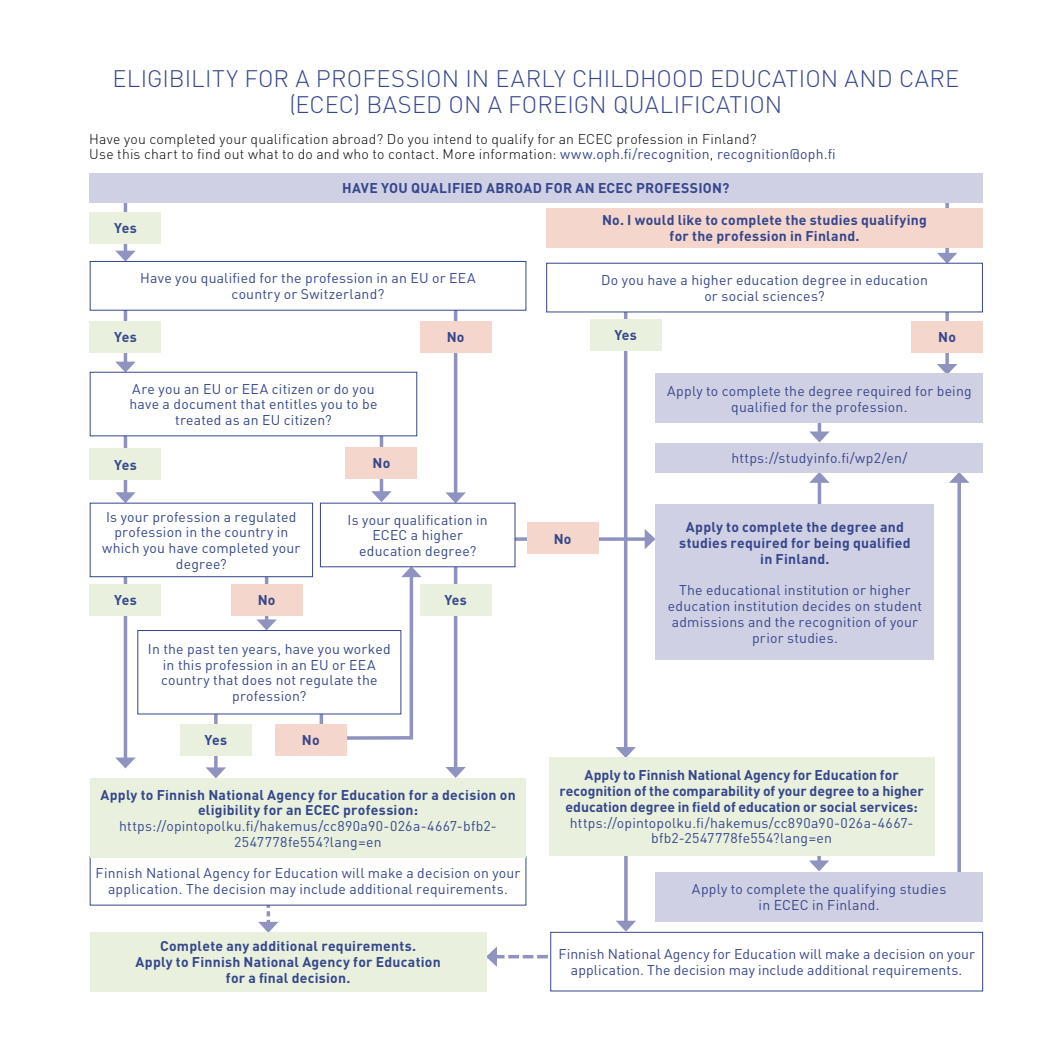
<style>
.page{position:relative;width:1042px;height:1042px;background:#fff}
.page>*{position:absolute;margin:0;border:0;box-sizing:border-box;transform-origin:0 0}
.SISUS_Otsikko_DIN_L{font:300 23.62px/26.2px "DIN Pro";letter-spacing:.005em;color:#36468b;text-align:center}
.t1{font:14px/15.8px "DIN Pro";letter-spacing:.015em;color:#36468b;text-align:center}
.t2{font:700 14px/15.8px "DIN Pro";letter-spacing:.015em;color:#36468b;text-align:center}
.SISUS_Leipis_DIN_Li{font:300 14px "DIN Pro";letter-spacing:.015em;color:#000}
.t3{font:700 14px/15.8px "DIN Pro";letter-spacing:-.005em;color:#36468b;text-align:center}
.s1{font-weight:400;color:#36468b}
</style>
<div class="page">
<svg style="left:957px;top:483px;width:4px;height:389px;background:#9d9fc6"></svg>
<svg style="left:949px;top:473px;width:20px;height:10px"></svg>
<svg style="left:624px;top:855px;width:4px;height:66px"></svg>
<svg style="left:616px;top:921px;width:20px;height:10px"></svg>
<svg style="left:817px;top:855px;width:4px;height:5px"></svg>
<svg style="left:809px;top:860px;width:20px;height:11px"></svg>
<hr style="left:818px;top:384px;width:3px;height:51px;background:#9092bf">
<svg style="left:809px;top:431px;width:20px;height:11px"></svg>
<hr style="left:818px;top:480px;width:3px;height:77px;background:#9092bf">
<svg style="left:809px;top:473px;width:20px;height:10px"></svg>
<svg style="left:487px;top:946px;width:61px;height:21px"></svg>
<hr style="left:380px;top:417px;width:3px;height:77px;background:#9092bf">
<svg style="left:371px;top:491px;width:21px;height:11px"></svg>
<svg style="left:515px;top:537px;width:130px;height:4px"></svg>
<svg style="left:645px;top:529px;width:10px;height:20px"></svg>
<hr style="left:454px;top:513px;width:3px;height:257px;background:#9092bf">
<svg style="left:445px;top:767px;width:21px;height:11px"></svg>
<svg style="left:318px;top:566px;width:103px;height:174px"></svg>
<svg style="left:214px;top:714px;width:4px;height:53px"></svg>
<svg style="left:206px;top:767px;width:20px;height:11px"></svg>
<hr style="left:265px;top:545px;width:3px;height:77px;background:#9092bf">
<svg style="left:256px;top:619px;width:21px;height:11px"></svg>
<hr style="left:624px;top:292px;width:3px;height:458px;background:#9092bf">
<svg style="left:615px;top:747px;width:21px;height:10px"></svg>
<hr style="left:454px;top:272px;width:3px;height:223px;background:#9092bf">
<svg style="left:445px;top:492px;width:21px;height:11px"></svg>
<svg style="left:945px;top:312px;width:4px;height:52px"></svg>
<svg style="left:937px;top:364px;width:20px;height:9px"></svg>
<svg style="left:258px;top:905px;width:20px;height:27px"></svg>
<hr style="left:124px;top:519px;width:3px;height:241px;background:#9092bf">
<svg style="left:115px;top:757px;width:21px;height:11px"></svg>
<hr style="left:124px;top:380px;width:3px;height:115px;background:#9092bf">
<svg style="left:115px;top:492px;width:21px;height:11px"></svg>
<hr style="left:124px;top:273px;width:3px;height:92px;background:#9092bf">
<svg style="left:115px;top:362px;width:21px;height:10px"></svg>
<svg style="left:945px;top:203px;width:4px;height:50px"></svg>
<svg style="left:937px;top:253px;width:20px;height:10px"></svg>
<hr style="left:124px;top:184px;width:3px;height:70px;background:#9092bf">
<svg style="left:115px;top:251px;width:20px;height:10px"></svg>
<div style="left:89px;top:173px;width:893px;height:30px;background:#d0d0e4"></div>
<div style="left:138px;top:630px;width:263px;height:84px;background:#fff"></div>
<div style="left:137px;top:630px;width:264px;height:84px;border:1px solid #36468b"></div>
<div style="left:90px;top:212px;width:71px;height:31px;background:#e9f1de"></div>
<div style="left:546px;top:208px;width:437px;height:40px;background:#f5d6cc"></div>
<div style="left:180px;top:724px;width:72px;height:31px;background:#e9f1de"></div>
<div style="left:420px;top:584px;width:71px;height:31px;background:#e9f1de"></div>
<div style="left:90px;top:584px;width:71px;height:31px;background:#e9f1de"></div>
<div style="left:527px;top:523px;width:71px;height:31px;background:#f5d6cc"></div>
<div style="left:90px;top:449px;width:71px;height:31px;background:#e9f1de"></div>
<div style="left:231px;top:584px;width:71px;height:31px;background:#f5d6cc"></div>
<div style="left:590px;top:319px;width:71px;height:32px;background:#e9f1de"></div>
<div style="left:911px;top:321px;width:72px;height:31px;background:#f5d6cc"></div>
<div style="left:90px;top:321px;width:71px;height:31px;background:#e9f1de"></div>
<div style="left:420px;top:321px;width:71px;height:31px;background:#f5d6cc"></div>
<div style="left:90px;top:261px;width:436px;height:50px;border:1px solid #36468b"></div>
<div style="left:90px;top:503px;width:222px;height:74px;background:#fff"></div>
<div style="left:90px;top:503px;width:223px;height:74px;border:1px solid #36468b"></div>
<div style="left:547px;top:263px;width:435px;height:49px;background:#fff"></div>
<div style="left:546px;top:263px;width:437px;height:49px;border:1px solid #36468b"></div>
<div style="left:90px;top:372px;width:327px;height:64px;background:#fff"></div>
<div style="left:90px;top:372px;width:327px;height:64px;border:1px solid #36468b"></div>
<div style="left:656px;top:373px;width:327px;height:50px;background:#d0d0e4"></div>
<div style="left:320px;top:503px;width:195px;height:64px;background:#fff"></div>
<div style="left:320px;top:503px;width:195px;height:64px;border:1px solid #36468b"></div>
<div style="left:275px;top:724px;width:72px;height:31px;background:#f5d6cc"></div>
<div style="left:90px;top:778px;width:436px;height:79px;background:#e9f1de"></div>
<div style="left:90px;top:932px;width:397px;height:59px;background:#e9f1de"></div>
<div style="left:656px;top:443px;width:327px;height:30px;background:#d0d0e4"></div>
<div style="left:656px;top:504px;width:278px;height:156px;background:#d0d0e4"></div>
<div style="left:549px;top:757px;width:385px;height:98px;background:#e9f1de"></div>
<div style="left:655px;top:872px;width:328px;height:49px;background:#d0d0e4"></div>
<div style="left:550px;top:932px;width:433px;height:59px;border:1px solid #36468b"></div>
<div style="left:346px;top:447px;width:71px;height:31px;background:#f5d6cc"></div>
<h1 class="SISUS_Otsikko_DIN_L" style="left:112px;top:64px;width:848px">ELIGIBILITY FOR A PROFESSION IN EARLY CHILDHOOD EDUCATION AND CARE (ECEC) BASED ON A FOREIGN QUALIFICATION</h1>
<p class="SISUS_Leipis_DIN_Li" style="left:89px;top:129px;width:669px">Have you completed your qualification abroad? Do you intend to qualify for an ECEC profession in Finland?</p>
<p class="SISUS_Leipis_DIN_Li" style="left:89px;top:145px;width:748px">Use this chart to find out what to do and who to contact. More information: <span class="s1">www.oph.fi/recognition</span>, <span class="s1">recognition@oph.fi</span></p>
<p class="t2" style="left:342px;top:180px;width:389px">HAVE YOU QUALIFIED ABROAD FOR AN ECEC PROFESSION?</p>
<p class="t2" style="left:114px;top:220px;width:24px">Yes</p>
<p class="t2" style="left:602px;top:212px;width:326px">No. I would like to complete the studies qualifying for the profession in Finland.</p>
<p class="t1" style="left:140px;top:270px;width:337px">Have you qualified for the profession in an EU or EEA country or Switzerland?</p>
<p class="t1" style="left:601px;top:271px;width:328px">Do you have a higher education degree in education or social sciences?</p>
<p class="t2" style="left:114px;top:329px;width:24px">Yes</p>
<p class="t2" style="left:447px;top:329px;width:19px">No</p>
<p class="t2" style="left:614px;top:327px;width:24px">Yes</p>
<p class="t2" style="left:938px;top:329px;width:19px">No</p>
<p class="t1" style="left:129px;top:380px;width:249px">Are you an EU or EEA citizen or do you have a document that entitles you to be treated as an EU citizen?</p>
<p class="t1" style="left:667px;top:382px;width:306px">Apply to complete the degree required for being qualified for the profession.</p>
<p class="t2" style="left:114px;top:456px;width:24px">Yes</p>
<p class="t1" style="left:102px;top:508px;width:200px">Is your profession a regulated profession in the country in which you have completed your degree?</p>
<p class="t2" style="left:372px;top:454px;width:19px">No</p>
<p class="t1" style="left:348px;top:511px;width:142px">Is your qualification in<br>ECEC a higher education degree?</p>
<p class="t2" style="left:114px;top:591px;width:24px">Yes</p>
<p class="t2" style="left:444px;top:591px;width:24px">Yes</p>
<p class="t2" style="left:258px;top:591px;width:19px">No</p>
<p class="t1" style="left:148px;top:640px;width:244px">In the past ten years, have you worked in this profession in an EU or EEA country that does not regulate the profession?</p>
<p class="t2" style="left:205px;top:731px;width:24px">Yes</p>
<p class="t2" style="left:302px;top:731px;width:19px">No</p>
<p class="t2" style="left:100px;top:786px;width:417px">Apply to Finnish National Agency for Education for a decision on eligibility for an ECEC profession:</p>
<p class="t1" style="left:119px;top:817px;width:379px">https://opintopolku.fi/hakemus/cc890a90-026a-4667-bfb2-<br>2547778fe554?lang=en</p>
<p class="t1" style="left:96px;top:865px;width:426px">Finnish National Agency for Education will make a decision on your application. The decision may include additional requirements.</p>
<p class="t2" style="left:136px;top:938px;width:307px">Complete any additional requirements.<br>Apply to Finnish National Agency for Education for a final decision.</p>
<p class="t2" style="left:554px;top:530px;width:19px">No</p>
<p class="t1" style="left:731px;top:450px;width:178px">https://studyinfo.fi/wp2/en/</p>
<p class="t2" style="left:679px;top:519px;width:233px">Apply to complete the degree and studies required for being qualified in Finland.</p>
<p class="t1" style="left:668px;top:582px;width:256px">The educational institution or higher education institution decides on student admissions and the recognition of your prior studies.</p>
<p class="t3" style="left:559px;top:767px;width:366px">Apply to Finnish National Agency for Education for recognition of the comparability of your degree to a higher education degree in field of education or social services:</p>
<p class="t1" style="left:570px;top:814px;width:345px">https://opintopolku.fi/hakemus/cc890a90-026a-4667- bfb2-2547778fe554?lang=en</p>
<p class="t1" style="left:692px;top:880px;width:256px">Apply to complete the qualifying studies in ECEC in Finland.</p>
<p class="t1" style="left:558px;top:945px;width:418px">Finnish National Agency for Education will make a decision on your application. The decision may include additional requirements.</p>
</div>
